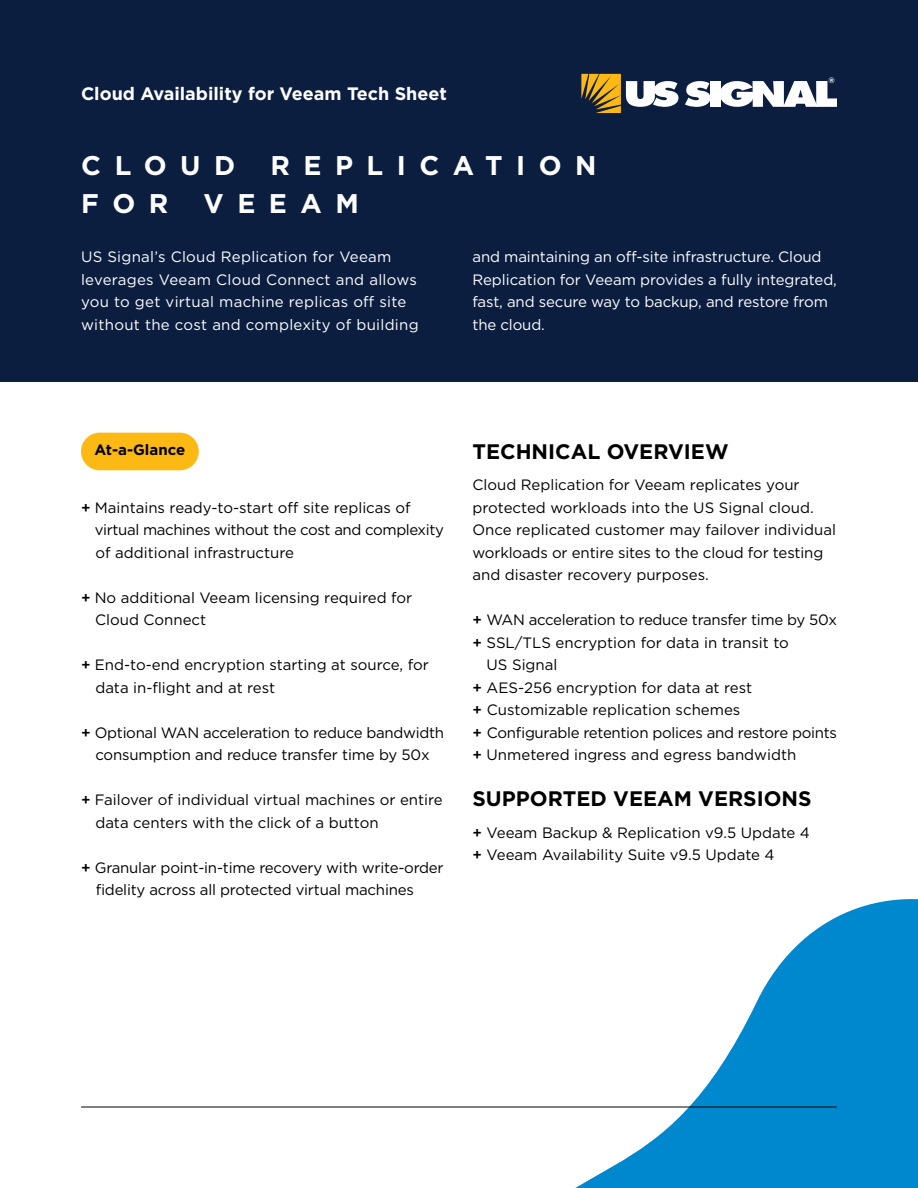
<style>
.page{position:relative;width:918px;height:1188px;background:#fff}
.page>*{position:absolute;margin:0;border:0;box-sizing:border-box;transform-origin:0 0}
.t1{font:700 27px "Gotham";letter-spacing:.5em;color:#fff}
.t2{font:700 21px "Gotham";color:#000}
.t3{font:700 18px "Gotham";color:#fff}
.t4{font:15px/22.5px "Gotham";color:#000}
.t5{font:15px/22.5px "Gotham";letter-spacing:-.02em;color:#000;text-align:center}
.t6{font:15px/22.5px "Gotham";letter-spacing:.02em;color:#fff}
.t7{font:15px/22.5px "Gotham";letter-spacing:-.005em;color:#fff}
.t8{font:700 15px "Gotham";color:#000}
.t9{font:900 7.8px "Gotham";color:#fff}
.s1{font-weight:500}
</style>
<div class="page">
<div style="left:81px;top:433px;width:118px;height:37px;background:#fdb913;border-radius:19px"></div>
<svg style="left:337px;top:899px;width:581px;height:289px"></svg>
<hr style="left:81px;top:1107px;width:756px;height:1px;background:#000">
<div style="left:0;top:0;width:918px;height:381px;background:#0b1e40"></div>
<svg style="left:581px;top:74px;width:98px;height:39px"></svg>
<svg style="left:685px;top:81px;width:25px;height:26px"></svg>
<div style="left:710px;top:81px;width:11px;height:26px;background:#fff"></div>
<svg style="left:721px;top:81px;width:116px;height:26px"></svg>
<p class="t3" style="left:81px;top:82px;width:368px">Cloud Availability for Veeam Tech Sheet</p>
<h1 class="t1" style="left:81px;top:147px;width:156px">CLOUD</h1>
<h1 class="t1" style="left:270px;top:147px;width:328px">REPLICATION</h1>
<h1 class="t1" style="left:81px;top:186px;width:89px">FOR</h1>
<h1 class="t1" style="left:204px;top:186px;width:157px">VEEAM</h1>
<p class="t9" style="left:828px;top:76px;width:8px">®</p>
<p class="t6" style="left:81px;top:245px;width:339px">US Signal’s Cloud Replication for Veeam leverages Veeam Cloud Connect and allows you to get virtual machine replicas off site without the cost and complexity of building</p>
<p class="t7" style="left:472px;top:245px;width:366px">and maintaining an off-site infrastructure. Cloud Replication for Veeam provides a fully integrated, fast, and secure way to backup, and restore from the cloud.</p>
<p class="t8" style="left:94px;top:440px;width:92px">At-a-Glance</p>
<h2 class="t2" style="left:472px;top:438px;width:258px">TECHNICAL OVERVIEW</h2>
<p class="t4" style="left:472px;top:474px;width:365px">Cloud Replication for Veeam replicates your protected workloads into the US Signal cloud.<br>Once replicated customer may failover individual workloads or entire sites to the cloud for testing and disaster recovery purposes.</p>
<p class="t5" style="left:472px;top:609px;width:366px"><span class="s1">+</span> WAN acceleration to reduce transfer time by 50x</p>
<p class="t4" style="left:472px;top:631px;width:318px"><span class="s1">+</span> SSL/TLS encryption for data in transit to</p>
<p class="t4" style="left:487px;top:654px;width:72px">US Signal</p>
<p class="t4" style="left:472px;top:676px;width:281px"><span class="s1">+</span> AES-256 encryption for data at rest</p>
<p class="t4" style="left:472px;top:699px;width:269px"><span class="s1">+</span> Customizable replication schemes</p>
<p class="t5" style="left:472px;top:721px;width:366px"><span class="s1">+</span> Configurable retention polices and restore points</p>
<p class="t4" style="left:472px;top:744px;width:325px"><span class="s1">+</span> Unmetered ingress and egress bandwidth</p>
<h2 class="t2" style="left:472px;top:785px;width:341px">SUPPORTED VEEAM VERSIONS</h2>
<p class="t4" style="left:472px;top:821px;width:339px"><span class="s1">+</span> Veeam Backup &amp; Replication v9.5 Update 4 <span class="s1">+</span> Veeam Availability Suite v9.5 Update 4</p>
<p class="t4" style="left:95px;top:496px;width:351px;text-indent:-14px"><span class="s1">+</span> Maintains ready-to-start off site replicas of virtual machines without the cost and complexity of additional infrastructure</p>
<p class="t4" style="left:95px;top:586px;width:319px;text-indent:-14px"><span class="s1">+</span> No additional Veeam licensing required for<br>Cloud Connect</p>
<p class="t4" style="left:95px;top:653px;width:335px;text-indent:-14px"><span class="s1">+</span> End-to-end encryption starting at source, for data in-flight and at rest</p>
<p class="t5" style="left:81px;top:721px;width:365px"><span class="s1">+</span> Optional WAN acceleration to reduce bandwidth consumption and reduce transfer time by 50x</p>
<p class="t4" style="left:95px;top:788px;width:349px;text-indent:-14px"><span class="s1">+</span> Failover of individual virtual machines or entire data centers with the click of a button</p>
<p class="t4" style="left:96px;top:856px;width:350px;text-indent:-15px"><span class="s1">+</span> Granular point-in-time recovery with write-order fidelity across all protected virtual machines</p>
</div>
